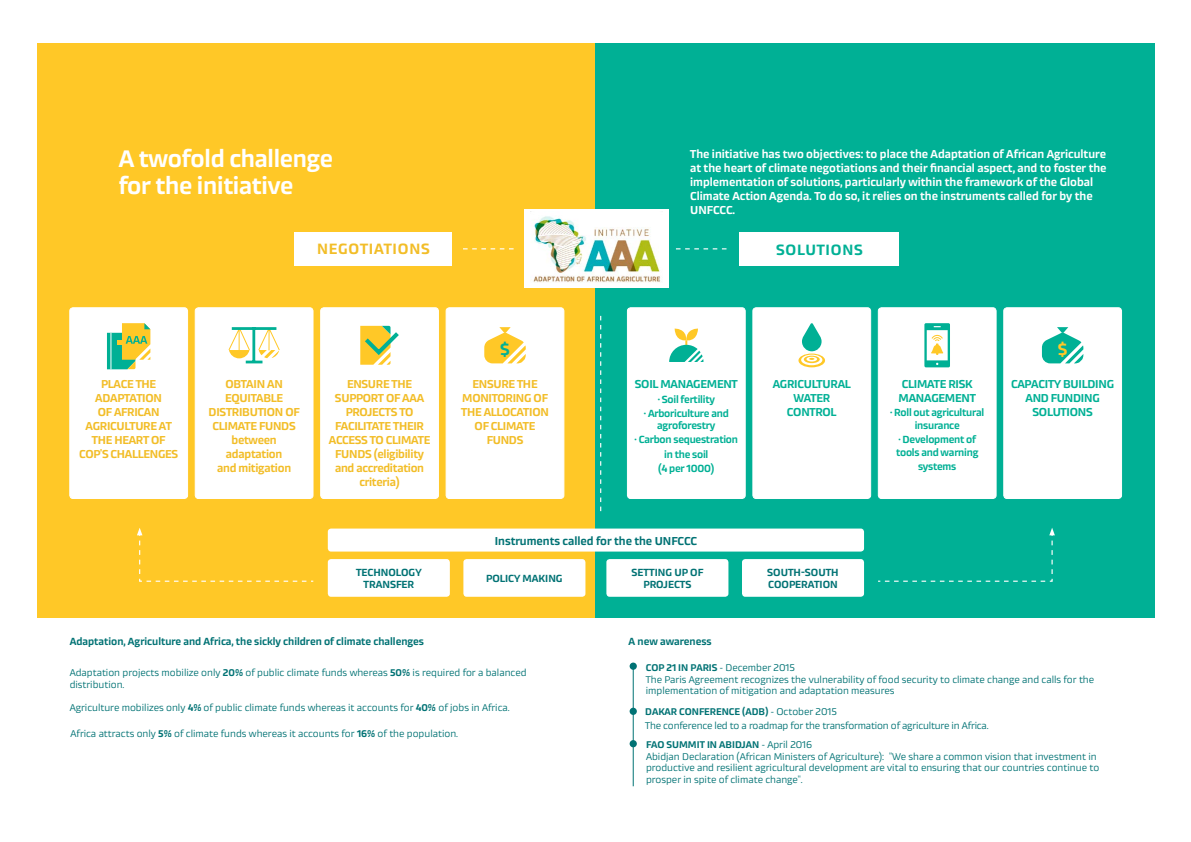
<style>
.page{position:relative;width:1191px;height:842px;background:#fff}
.page>*{position:absolute;margin:0;border:0;box-sizing:border-box;transform-origin:0 0}
.t1{font:500 24.2px/27.4px "Akceler A";letter-spacing:-.01em;color:#fff}
.t2{font:500 16.6px "Akceler A";color:#00b095}
.t3{font:500 16.6px "Akceler A";color:#ffc827}
.t4{font:500 15.1px "Akceler A";letter-spacing:.05em;color:#f2bd27}
.t5{font:500 15.1px "Akceler A";letter-spacing:.05em;color:#00b095}
.t6{font:500 11.6px/13.9px "Akceler A";letter-spacing:-.02em;color:#f2bd27;text-align:center}
.t7{font:500 11.6px/13.9px "Akceler A";color:#fff}
.t8{font:500 11.6px/13.9px "Akceler A";letter-spacing:-.02em;color:#00b095;text-align:center}
.t9{font:500 11.6px "Akceler A";color:#007274}
.t10{font:500 10.4px/12.5px "Akceler A";color:#007274;text-align:center}
.t11{font:500 10.4px/14.2px "Akceler A";letter-spacing:-.02em;color:#00b095;text-align:center}
.t12{font:9.9px/11.8px "Akceler A";color:#007274}
.s1{font-weight:500}
</style>
<div class="page">
<div style="left:37px;top:43px;width:559px;height:575px;background:#ffc827"></div>
<div style="left:295px;top:232px;width:157px;height:34px;background:#fff"></div>
<div style="left:70px;top:308px;width:118px;height:191px;background:#fff;border-radius:3px"></div>
<div style="left:70px;top:307px;width:118px;height:192px;border:1px solid #fff;border-radius:3px"></div>
<div style="left:446px;top:308px;width:118px;height:191px;background:#fff;border-radius:3px"></div>
<div style="left:446px;top:307px;width:118px;height:192px;border:1px solid #fff;border-radius:3px"></div>
<div style="left:321px;top:308px;width:117px;height:191px;background:#fff;border-radius:3px"></div>
<div style="left:320px;top:307px;width:119px;height:192px;border:1px solid #fff;border-radius:3px"></div>
<div style="left:195px;top:308px;width:118px;height:191px;background:#fff;border-radius:3px"></div>
<div style="left:195px;top:307px;width:118px;height:192px;border:1px solid #fff;border-radius:3px"></div>
<svg style="left:228px;top:327px;width:52px;height:36px"></svg>
<svg style="left:360px;top:326px;width:39px;height:39px"></svg>
<svg style="left:484px;top:327px;width:42px;height:36px"></svg>
<svg style="left:107px;top:323px;width:43px;height:46px"></svg>
<svg style="left:463px;top:248px;width:51px;height:1px"></svg>
<svg style="left:137px;top:528px;width:177px;height:54px"></svg>
<div style="left:328px;top:559px;width:122px;height:38px;background:#fff;border-radius:3px"></div>
<div style="left:463px;top:559px;width:122px;height:38px;background:#fff;border-radius:3px"></div>
<div style="left:596px;top:43px;width:559px;height:575px;background:#00b095"></div>
<div style="left:627px;top:308px;width:118px;height:191px;background:#fff;border-radius:3px"></div>
<div style="left:627px;top:307px;width:119px;height:192px;border:1px solid #fff;border-radius:3px"></div>
<div style="left:739px;top:232px;width:160px;height:34px;background:#fff"></div>
<hr style="left:633px;top:664px;width:1px;height:122px;background:#007274">
<div style="left:630px;top:663px;width:7px;height:7px;background:#007274;border-radius:50%"></div>
<div style="left:630px;top:708px;width:7px;height:7px;background:#007274;border-radius:50%"></div>
<div style="left:630px;top:740px;width:7px;height:7px;background:#007274;border-radius:50%"></div>
<div style="left:1004px;top:308px;width:118px;height:191px;background:#fff;border-radius:3px"></div>
<div style="left:1003px;top:307px;width:119px;height:192px;border:1px solid #fff;border-radius:3px"></div>
<div style="left:878px;top:308px;width:118px;height:191px;background:#fff;border-radius:3px"></div>
<div style="left:878px;top:307px;width:118px;height:192px;border:1px solid #fff;border-radius:3px"></div>
<div style="left:753px;top:308px;width:118px;height:191px;background:#fff;border-radius:3px"></div>
<div style="left:753px;top:307px;width:118px;height:192px;border:1px solid #fff;border-radius:3px"></div>
<svg style="left:1042px;top:327px;width:41px;height:36px"></svg>
<svg style="left:924px;top:323px;width:26px;height:44px"></svg>
<svg style="left:798px;top:323px;width:27px;height:44px"></svg>
<svg style="left:669px;top:328px;width:35px;height:34px"></svg>
<svg style="left:676px;top:248px;width:51px;height:1px"></svg>
<svg style="left:878px;top:528px;width:177px;height:54px"></svg>
<div style="left:524px;top:210px;width:145px;height:78px;background:#fff"></div>
<img style="left:530px;top:211px;width:131px;height:72px">
<div style="left:606px;top:559px;width:122px;height:38px;background:#fff;border-radius:3px"></div>
<div style="left:742px;top:559px;width:122px;height:38px;background:#fff;border-radius:3px"></div>
<div style="left:328px;top:529px;width:536px;height:23px;background:#fff;border-radius:3px"></div>
<svg style="left:600px;top:316px;width:1px;height:195px"></svg>
<h1 class="t1" style="left:119px;top:142px;width:216px">A twofold challenge for the initiative</h1>
<h3 class="t4" style="left:317px;top:237px;width:114px">NEGOTIATIONS</h3>
<p class="t7" style="left:690px;top:146px;width:418px">The initiative has two objectives: to place the Adaptation of African Agriculture at the heart of climate negotiations and their financial aspect, and to foster the implementation of solutions, particularly within the framework of the Global Climate Action Agenda. To do so, it relies on the instruments called for by the UNFCCC.</p>
<h3 class="t5" style="left:776px;top:238px;width:88px">SOLUTIONS</h3>
<h2 class="t2" style="left:500px;top:336px;width:11px">$</h2>
<h2 class="t3" style="left:1058px;top:336px;width:11px">$</h2>
<p class="t6" style="left:79px;top:376px;width:101px">PLACE THE<br>ADAPTATION<br>OF AFRICAN<br>AGRICULTURE AT<br>THE HEART OF<br>COP'S CHALLENGES</p>
<p class="t6" style="left:209px;top:376px;width:92px">OBTAIN AN<br>EQUITABLE<br>DISTRIBUTION OF<br>CLIMATE FUNDS between adaptation<br>and mitigation</p>
<p class="t6" style="left:329px;top:376px;width:103px">ENSURE THE<br>SUPPORT OF AAA<br>PROJECTS TO<br>FACILITATE THEIR<br>ACCESS TO CLIMATE<br>FUNDS (eligibility and accreditation criteria)</p>
<p class="t6" style="left:461px;top:376px;width:89px">ENSURE THE<br>MONITORING OF<br>THE ALLOCATION<br>OF CLIMATE<br>FUNDS</p>
<p class="t8" style="left:635px;top:376px;width:104px">SOIL MANAGEMENT</p>
<p class="t11" style="left:644px;top:391px;width:86px">· Soil fertility<br>· Arboriculture and</p>
<p class="t11" style="left:635px;top:418px;width:105px">agroforestry<br>· Carbon sequestration in the soil<br>(4 per 1000)</p>
<p class="t8" style="left:773px;top:376px;width:79px">AGRICULTURAL<br>WATER<br>CONTROL</p>
<p class="t8" style="left:899px;top:376px;width:79px;text-align:left">CLIMATE RISK<br>MANAGEMENT</p>
<p class="t11" style="left:890px;top:406px;width:96px;line-height:12.5px">· Roll out agricultural insurance</p>
<p class="t11" style="left:896px;top:432px;width:84px;line-height:12.5px;text-align:left">· Development of tools and warning</p>
<p class="t11" style="left:918px;top:458px;width:40px">systems</p>
<p class="t8" style="left:1011px;top:376px;width:105px">CAPACITY BUILDING<br>AND FUNDING<br>SOLUTIONS</p>
<p class="t10" style="left:356px;top:565px;width:67px">TECHNOLOGY<br>TRANSFER</p>
<p class="t9" style="left:495px;top:531px;width:204px">Instruments called for the the UNFCCC</p>
<p class="t10" style="left:486px;top:571px;width:78px">POLICY MAKING</p>
<p class="t10" style="left:631px;top:565px;width:73px">SETTING UP OF<br>PROJECTS</p>
<p class="t10" style="left:767px;top:565px;width:73px;text-align:left">SOUTH-SOUTH<br>COOPERATION</p>
<p class="t10" style="left:70px;top:634px;width:356px">Adaptation, Agriculture and Africa, the sickly children of climate challenges</p>
<p class="t12" style="left:70px;top:666px;width:458px">Adaptation projects mobilize only <span class="s1">20%</span> of public climate funds whereas <span class="s1">50%</span> is required for a balanced distribution.</p>
<p class="t12" style="left:70px;top:701px;width:441px">Agriculture mobilizes only <span class="s1">4%</span> of public climate funds whereas it accounts for <span class="s1">40%</span> of jobs in Africa.</p>
<p class="t12" style="left:71px;top:727px;width:389px">Africa attracts only <span class="s1">5%</span> of climate funds whereas it accounts for <span class="s1">16%</span> of the population.</p>
<p class="t10" style="left:629px;top:634px;width:84px">A new awareness</p>
<p class="t12" style="left:646px;top:661px;width:450px"><span class="s1">COP 21 IN PARIS</span> - December 2015<br>The Paris Agreement recognizes the vulnerability of food security to climate change and calls for the implementation of mitigation and adaptation measures</p>
<p class="t12" style="left:645px;top:704px;width:345px;line-height:13.5px"><span class="s1">DAKAR CONFERENCE (ADB)</span> - October 2015<br>The conference led to a roadmap for the transformation of agriculture in Africa.</p>
<p class="t12" style="left:646px;top:738px;width:455px"><span class="s1">FAO SUMMIT IN ABIDJAN</span> - April 2016<br>Abidjan Declaration (African Ministers of Agriculture): "We share a common vision that investment in productive and resilient agricultural development are vital to ensuring that our countries continue to prosper in spite of climate change".</p>
</div>
